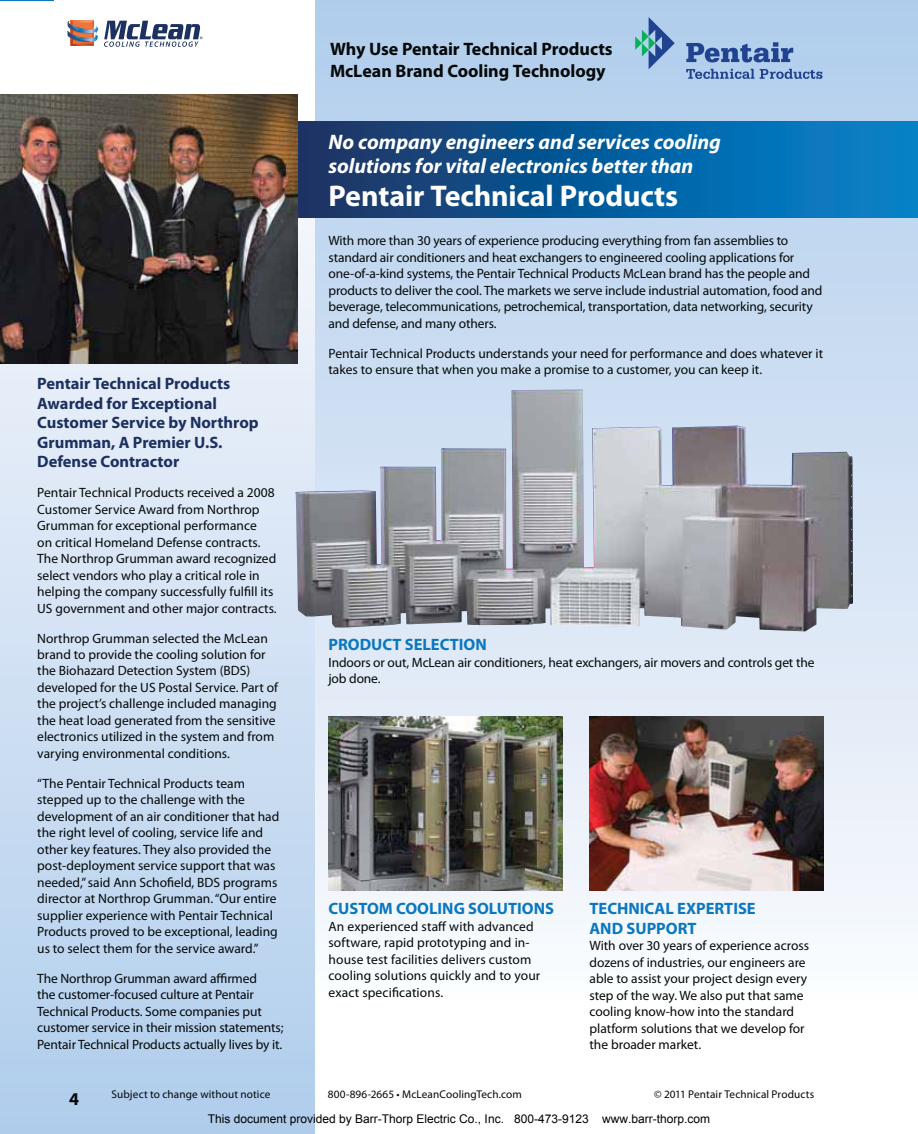
<style>
.page{position:relative;width:918px;height:1134px;background:#fff}
.page>*{position:absolute;margin:0;border:0;box-sizing:border-box;transform-origin:0 0}
.t1{font:700 30px "Myriad Pro";letter-spacing:-.005em;color:#fff}
.t2{font:italic 700 21px/24px "Myriad Pro";color:#fff}
.t3{font:700 18px/21.6px "Myriad Pro";color:#040809}
.t4{font:700 16.5px/19.5px "Myriad Pro";color:#1d3160}
.t5{font:700 16.5px/19.5px "Myriad Pro";color:#0a77be}
.t6{font:13.5px/16.5px "Myriad Pro";color:#040809}
.t7{font:12px "Arial";color:#000}
.t8{font:11.25px "Myriad Pro";letter-spacing:.01em;color:#040809}
</style>
<div class="page">
<div style="left:315px;top:0;width:603px;height:1021px;background:linear-gradient(to bottom,#afcdec,#fbfafd)"></div>
<div style="left:0;top:113px;width:315px;height:1021px;background:linear-gradient(to bottom,#f7f7fa,#b1ceed)"></div>
<svg style="left:67px;top:20px;width:31px;height:26px"></svg>
<svg style="left:104px;top:21px;width:98px;height:26px"></svg>
<hr style="left:0;top:0;width:54px;height:1px;background:#0a77be">
<img style="left:328px;top:716px;width:235px;height:175px">
<img style="left:590px;top:716px;width:234px;height:175px">
<svg style="left:686px;top:42px;width:107px;height:20px;background:#6a88be"></svg>
<svg style="left:635px;top:17px;width:40px;height:52px;background:#80aac9"></svg>
<svg style="left:686px;top:69px;width:136px;height:10px"></svg>
<img style="left:295px;top:390px;width:558px;height:241px">
<div style="left:290px;top:122px;width:628px;height:96px;background:linear-gradient(to right,#173163,#0086d0)"></div>
<img style="left:0;top:94px;width:297px;height:269px">
<h3 class="t3" style="left:330px;top:40px;width:284px">Why Use Pentair Technical Products<br>McLean Brand Cooling Technology</h3>
<p class="t4" style="left:37px;top:375px;width:223px">Pentair Technical Products<br>Awarded for Exceptional<br>Customer Service by Northrop<br>Grumman, A Premier U.S.<br>Defense Contractor</p>
<p class="t6" style="left:37px;top:486px;width:241px">Pentair Technical Products received a 2008<br>Customer Service Award from Northrop Grumman for exceptional performance<br>on critical Homeland Defense contracts.<br>The Northrop Grumman award recognized select vendors who play a critical role in helping the company successfully fulfill its US government and other major contracts.</p>
<p class="t6" style="left:37px;top:631px;width:242px">Northrop Grumman selected the McLean brand to provide the cooling solution for the Biohazard Detection System (BDS) developed for the US Postal Service. Part of the project’s challenge included managing the heat load generated from the sensitive electronics utilized in the system and from varying environmental conditions.</p>
<p class="t6" style="left:37px;top:777px;width:244px">“The Pentair Technical Products team stepped up to the challenge with the development of an air conditioner that had the right level of cooling, service life and other key features. They also provided the post-deployment service support that was needed,” said Ann Schofield, BDS programs director at Northrop Grumman. “Our entire supplier experience with Pentair Technical Products proved to be exceptional, leading us to select them for the service award.”</p>
<p class="t6" style="left:37px;top:972px;width:248px">The Northrop Grumman award affirmed<br>the customer-focused culture at Pentair Technical Products. Some companies put customer service in their mission statements; Pentair Technical Products actually lives by it.</p>
<h2 class="t2" style="left:328px;top:132px;width:394px">No company engineers and services cooling solutions for vital electronics better than</h2>
<h1 class="t1" style="left:328px;top:185px;width:351px">Pentair Technical Products</h1>
<p class="t6" style="left:328px;top:234px;width:496px">With more than 30 years of experience producing everything from fan assemblies to standard air conditioners and heat exchangers to engineered cooling applications for one-of-a-kind systems, the Pentair Technical Products McLean brand has the people and products to deliver the cool. The markets we serve include industrial automation, food and beverage, telecommunications, petrochemical, transportation, data networking, security and defense, and many others.</p>
<p class="t6" style="left:328px;top:346px;width:496px">Pentair Technical Products understands your need for performance and does whatever it takes to ensure that when you make a promise to a customer, you can keep it.</p>
<p class="t5" style="left:328px;top:637px;width:160px">PRODUCT SELECTION</p>
<p class="t6" style="left:328px;top:655px;width:487px">Indoors or out, McLean air conditioners, heat exchangers, air movers and controls get the job done.</p>
<p class="t5" style="left:328px;top:901px;width:227px">CUSTOM COOLING SOLUTIONS</p>
<p class="t6" style="left:328px;top:919px;width:213px">An experienced staff with advanced software, rapid prototyping and in&shy;house test facilities delivers custom cooling solutions quickly and to your exact specifications.</p>
<p class="t5" style="left:590px;top:901px;width:168px">TECHNICAL EXPERTISE<br>AND SUPPORT</p>
<p class="t6" style="left:590px;top:939px;width:221px">With over 30 years of experience across dozens of industries, our engineers are able to assist your project design every step of the way. We also put that same cooling know-how into the standard platform solutions that we develop for the broader market.</p>
<h3 class="t3" style="left:69px;top:1090px;width:11px">4</h3>
<p class="t8" style="left:112px;top:1090px;width:160px">Subject to change without notice</p>
<p class="t8" style="left:328px;top:1090px;width:196px">800-896-2665 • McLeanCoolingTech.com</p>
<p class="t8" style="left:654px;top:1090px;width:162px">© 2011 Pentair Technical Products</p>
<p class="t8" style="left:656px;top:1090px;width:162px">© 2011 Pentair Technical Products</p>
<p class="t7" style="left:208px;top:1111px;width:504px">This document provided by Barr-Thorp Electric Co., Inc. 800-473-9123 www.barr-thorp.com</p>
</div>
